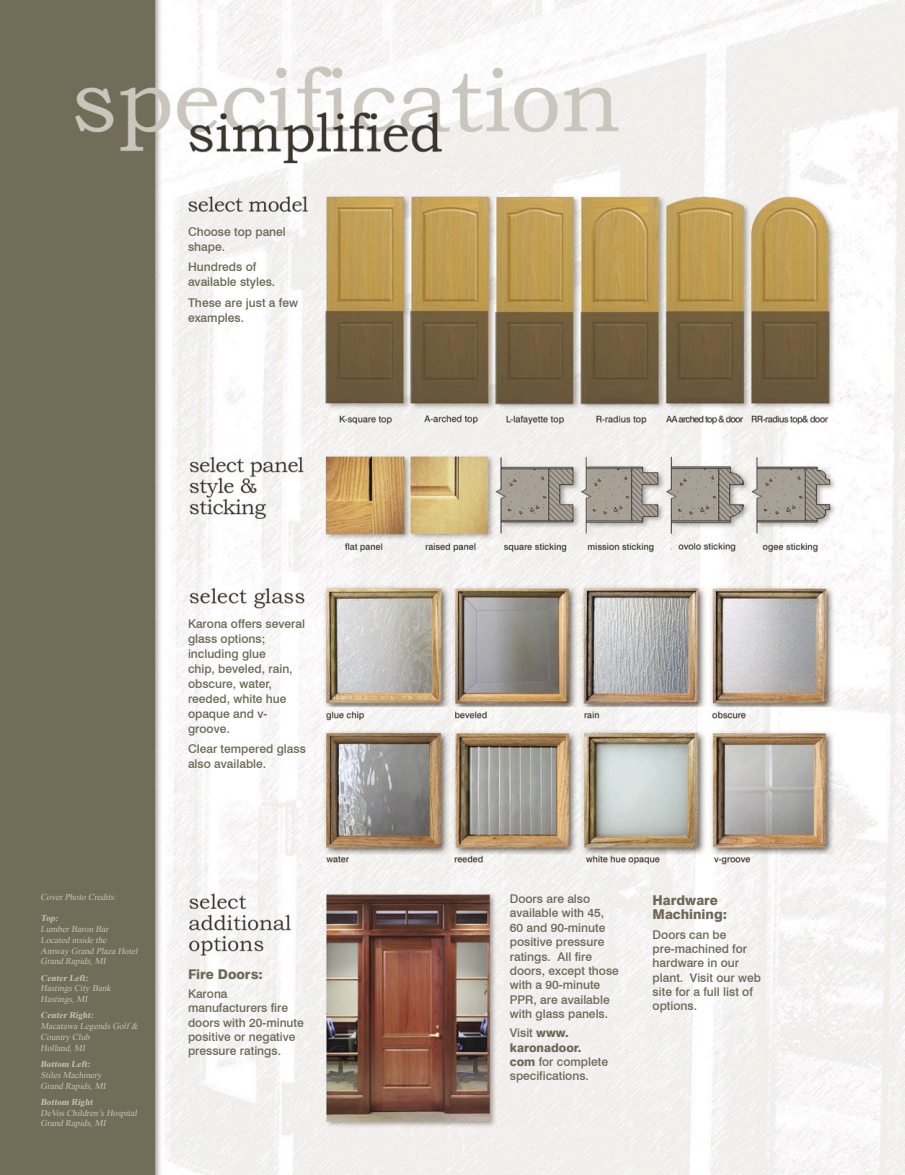
<style>
.page{position:relative;width:905px;height:1175px;background:#fff}
.page>*{position:absolute;margin:0;border:0;box-sizing:border-box;transform-origin:0 0}
.t1{font:800 13.5px/14.2px "Swiss 721 BT";color:#6d6856}
.t2{font:500 12px/14.2px "Swiss 721 BT";color:#6d6856}
.t3{font:italic 9px/10.8px "Times New Roman";color:#c7c2b5}
.t4{font:italic 700 9px "Times New Roman";color:#c7c2b5}
.s1{font-weight:800}
</style>
<div class="page">
<img style="left:0;top:0;width:904px;height:1174px">
<p class="t2" style="left:188px;top:224px;width:99px;line-height:15px">Choose top panel shape.</p>
<p class="t2" style="left:188px;top:259px;width:89px;line-height:15px">Hundreds of available styles.</p>
<p class="t2" style="left:188px;top:295px;width:111px;line-height:15px">These are just a few examples.</p>
<p class="t2" style="left:188px;top:616px;width:118px;line-height:15px">Karona offers several glass options; including glue<br>chip, beveled, rain, obscure, water, reeded, white hue opaque and v&shy;groove.</p>
<p class="t2" style="left:188px;top:741px;width:119px;line-height:15px">Clear tempered glass also available.</p>
<p class="t3" style="left:40px;top:891px;width:79px">CoverPhoto Credits:</p>
<p class="t4" style="left:40px;top:913px;width:21px">Top:</p>
<p class="t3" style="left:40px;top:923px;width:100px">LumberBaron Bar<br>Located inside the<br>Amway Grand Plaza Hotel<br>Grand Rap ids,MI</p>
<p class="t4" style="left:40px;top:972px;width:51px">Center Left:</p>
<p class="t3" style="left:40px;top:983px;width:74px">Hastings City Bank<br>Hastings,MI</p>
<p class="t4" style="left:40px;top:1010px;width:56px">Center Right:</p>
<p class="t3" style="left:40px;top:1020px;width:101px">Macatawa Legends Golf &amp;<br>Country Club<br>Holland,MI</p>
<p class="t4" style="left:40px;top:1059px;width:53px">Bottom Left:</p>
<p class="t3" style="left:40px;top:1069px;width:68px">Stiles Machinery<br>Grand Rap ids,MI</p>
<p class="t4" style="left:40px;top:1096px;width:56px">Bottom Right</p>
<p class="t3" style="left:40px;top:1107px;width:100px">DeVos Children’s Hosp ital<br>Grand Rap ids,MI</p>
<p class="t1" style="left:188px;top:966px;width:76px">Fire Doors:</p>
<p class="t2" style="left:188px;top:986px;width:117px">Karona manufacturers fire doors with 20-minute positive or negative pressure ratings.</p>
<p class="t2" style="left:510px;top:891px;width:111px">Doors are also available with 45,<br>60 and 90-minute positive pressure ratings. All fire doors, except those with a 90-minute<br>PPR, are available with glass panels.</p>
<p class="t2" style="left:510px;top:1026px;width:100px">Visit <span class="s1">www. karonadoor. com</span> for complete specifications.</p>
<p class="t1" style="left:652px;top:892px;width:76px">Hardware<br>Machining:</p>
<p class="t2" style="left:652px;top:927px;width:110px">Doors can be pre-machined for hardware in our plant. Visit our web site for a full list of options.</p>
</div>
